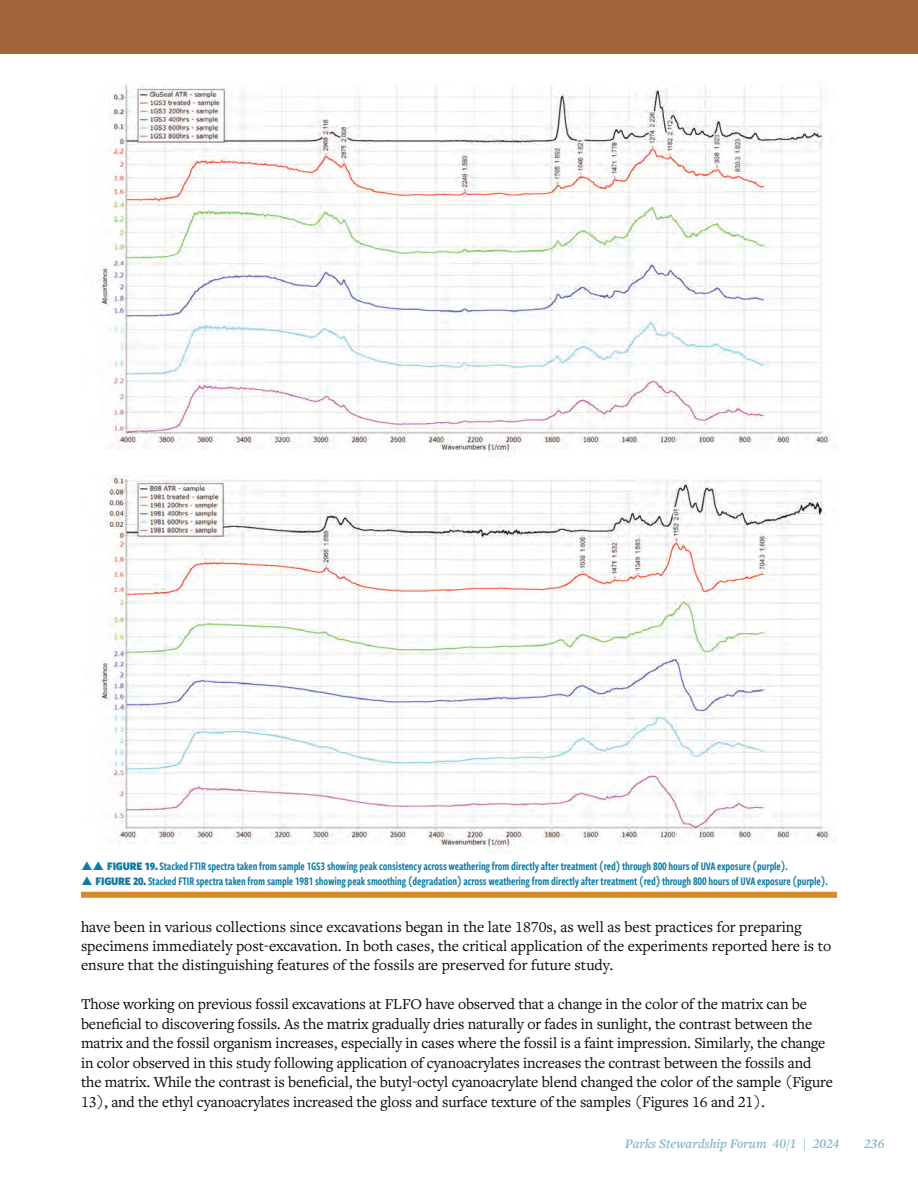
<style>
.page{position:relative;width:918px;height:1188px;background:#fff}
.page>*{position:absolute;margin:0;border:0;box-sizing:border-box;transform-origin:0 0}
.t1{font:15.75px/19.5px "Freight Text Pro";letter-spacing:-.01em;color:#040503}
.t2{font:italic 600 13.5px "Freight Text Pro";color:#80b5c3}
.t3{font:12px/15px "Freight Sans Cmp Pro Semi";letter-spacing:-.01em;color:#117ba5}
.s1{font-family:"Freight Sans Cnd Pro";font-weight:900}
</style>
<div class="page">
<div style="left:0;top:0;width:918px;height:54px;background:#a16539"></div>
<img style="left:100px;top:83px;width:730px;height:371px">
<img style="left:101px;top:476px;width:729px;height:373px">
<div style="left:81px;top:892px;width:756px;height:6px;background:#d88b27"></div>
<p class="t3" style="left:96px;top:858px;width:734px;text-indent:12px"><span class="s1">FIGURE 19.</span> Stacked FTIR spectra taken from sample 1GS3 showing peak consistency across weathering from directly after treatment (red) through 800 hours of UVA exposure (purple).<br><span class="s1">FIGURE 20.</span> Stacked FTIR spectra taken from sample 1981 showing peak smoothing (degradation) across weathering from directly after treatment (red) through 800 hours of UVA exposure (purple).</p>
<p class="t1" style="left:81px;top:916px;width:752px">have been in various collections since excavations began in the late 1870s, as well as best practices for preparing specimens immediately post-excavation. In both cases, the critical application of the experiments reported here is to ensure that the distinguishing features of the fossils are preserved for future study.</p>
<p class="t1" style="left:81px;top:994px;width:754px">Those working on previous fossil excavations at FLFO have observed that a change in the color of the matrix can be beneficial to discovering fossils. As the matrix gradually dries naturally or fades in sunlight, the contrast between the matrix and the fossil organism increases, especially in cases where the fossil is a faint impression. Similarly, the change in color observed in this study following application of cyanoacrylates increases the contrast between the fossils and the matrix. While the contrast is beneficial, the butyl-octyl cyanoacrylate blend changed the color of the sample (Figure 13), and the ethyl cyanoacrylates increased the gloss and surface texture of the samples (Figures 16 and 21).</p>
<p class="t2" style="left:625px;top:1134px;width:216px">Parks Stewardship Forum 40/1 | 2024</p>
<p class="t2" style="left:864px;top:1134px;width:22px">236</p>
</div>
